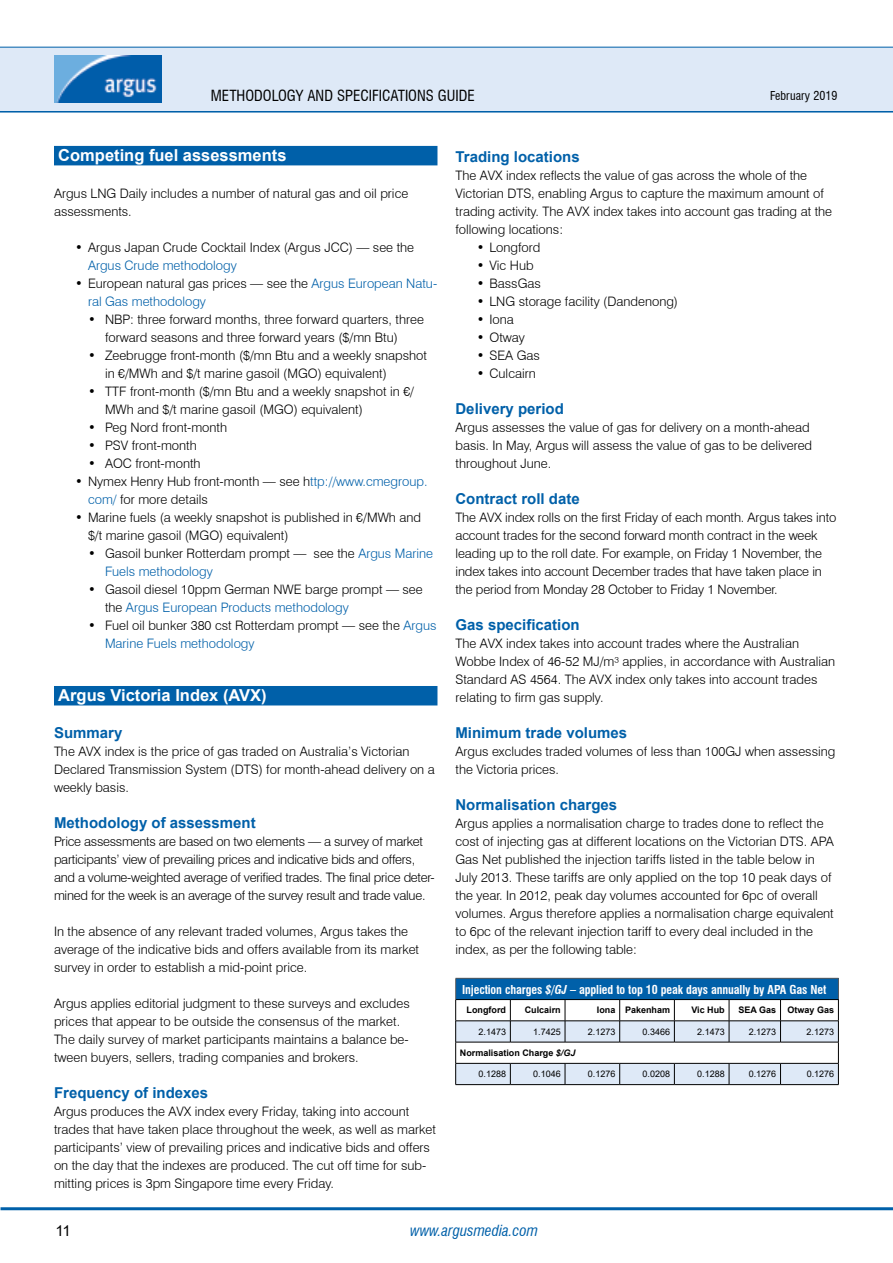
<style>
.page{position:relative;width:893px;height:1263px;background:#fff}
.page>*{position:absolute;margin:0;border:0;box-sizing:border-box;transform-origin:0 0}
.t1{font:700 16.5px "Arial";color:#fff}
.t2{font:700 15px "Arial";color:#0060a9}
.t3{font:condensed 15px "Swiss 721 BT";color:#000}
.t4{font:italic condensed 15px "Swiss 721 BT";color:#0060a9}
.t5{font:15px "Arial";color:#000}
.t6{font:300 13.05px/18px "Swiss 721 BT";color:#000}
.t7{font:300 13.05px/18px "Swiss 721 BT";letter-spacing:-.02em;color:#000}
.t8{font:300 13.05px/18px "Swiss 721 BT";color:#0060a9}
.t9{font:700 condensed 12px "Swiss 721 BT";letter-spacing:-.01em;color:#fff}
.t10{font:condensed 12px "Swiss 721 BT";color:#000}
.t11{font:9px "Arial";color:#000}
.t12{font:700 9px "Arial";color:#000}
.s1{color:#000}
.s2{color:#0060a9}
.s3{font-style:italic}
</style>
<div class="page">
<hr style="left:0;top:110px;width:893px;height:3px;background:#0060a9">
<div style="left:0;top:47px;width:893px;height:64px;background:#dee9f7"></div>
<hr style="left:0;top:47px;width:893px;height:1px;background:#0060a9">
<img style="left:54px;top:56px;width:108px;height:46px">
<hr style="left:1px;top:1207px;width:892px;height:3px;background:#0060a9">
<div style="left:54px;top:146px;width:383px;height:19px;background:#0060a9"></div>
<div style="left:54px;top:686px;width:383px;height:19px;background:#0060a9"></div>
<svg style="left:455px;top:978px;width:384px;height:106px"></svg>
<hr style="left:510px;top:978px;width:55px;height:1px;background:#58595b">
<hr style="left:565px;top:978px;width:55px;height:1px;background:#58595b">
<hr style="left:620px;top:978px;width:54px;height:1px;background:#58595b">
<hr style="left:674px;top:978px;width:55px;height:1px;background:#58595b">
<hr style="left:729px;top:978px;width:51px;height:1px;background:#58595b">
<hr style="left:780px;top:978px;width:59px;height:1px;background:#58595b">
<hr style="left:455px;top:1084px;width:55px;height:1px;background:#000">
<hr style="left:510px;top:1084px;width:55px;height:1px;background:#000">
<hr style="left:565px;top:1084px;width:55px;height:1px;background:#000">
<hr style="left:620px;top:1084px;width:54px;height:1px;background:#000">
<hr style="left:674px;top:1084px;width:55px;height:1px;background:#000">
<hr style="left:729px;top:1084px;width:51px;height:1px;background:#000">
<hr style="left:780px;top:1084px;width:59px;height:1px;background:#000">
<div style="left:462px;top:979px;width:370px;height:19px;background:#0060a9"></div>
<p class="t3" style="left:211px;top:86px;width:106px">METHODOLOGY AND</p>
<p class="t3" style="left:337px;top:86px;width:139px">SPECIFICATIONS GUIDE</p>
<p class="t10" style="left:770px;top:88px;width:69px">FEBRUARY 2019</p>
<p class="t1" style="left:58px;top:143px;width:230px">Competing fuel assessments</p>
<p class="t6" style="left:54px;top:184px;width:356px">Argus LNG Daily includes a number of natural gas and oil price assessments.</p>
<p class="t6" style="left:75px;top:238px;width:340px">• Argus Japan Crude Cocktail Index (Argus JCC) — see the</p>
<p class="t8" style="left:88px;top:256px;width:150px">Argus Crude methodology</p>
<p class="t8" style="left:88px;top:274px;width:351px;text-indent:-13px"><span class="s1">• European natural gas prices — see the</span> Argus European Natu&shy;ral Gas methodology</p>
<p class="t6" style="left:105px;top:310px;width:320px;text-indent:-17px">• NBP: three forward months, three forward quarters, three forward seasons and three forward years ($/mn Btu)</p>
<p class="t6" style="left:105px;top:346px;width:323px;text-indent:-17px">• Zeebrugge front-month ($/mn Btu and a weekly snapshot in €/MWh and $/t marine gasoil (MGO) equivalent)</p>
<p class="t6" style="left:105px;top:382px;width:311px;text-indent:-17px">• TTF front-month ($/mn Btu and a weekly snapshot in €/<br>MWh and $/t marine gasoil (MGO) equivalent)</p>
<p class="t6" style="left:88px;top:418px;width:141px">• Peg Nord front-month</p>
<p class="t6" style="left:88px;top:436px;width:110px">• PSV front-month</p>
<p class="t6" style="left:88px;top:454px;width:114px">• AOC front-month</p>
<p class="t6" style="left:88px;top:472px;width:341px;text-indent:-13px">• Nymex Henry Hub front-month — see h<span class="s2">ttp://www.cmegroup. com/</span> for more details</p>
<p class="t6" style="left:88px;top:508px;width:335px;text-indent:-13px">• Marine fuels (a weekly snapshot is published in €/MWh and $/t marine gasoil (MGO) equivalent)</p>
<p class="t6" style="left:105px;top:544px;width:330px;text-indent:-17px">• Gasoil bunker Rotterdam prompt — see the <span class="s2">Argus Marine<br>Fuels methodology</span></p>
<p class="t6" style="left:105px;top:580px;width:319px;text-indent:-17px">• Gasoil diesel 10ppm German NWE barge prompt — see the <span class="s2">Argus European Products methodology</span></p>
<p class="t6" style="left:105px;top:616px;width:333px;text-indent:-17px">• Fuel oil bunker 380 cst Rotterdam prompt — see the <span class="s2">Argus<br>Marine Fuels methodology</span></p>
<p class="t1" style="left:58px;top:684px;width:210px">Argus Victoria Index (AVX)</p>
<p class="t2" style="left:54px;top:722px;width:70px">Summary</p>
<p class="t6" style="left:54px;top:742px;width:382px">The AVX index is the price of gas traded on Australia’s Victorian<br>Declared Transmission System (DTS) for month-ahead delivery on a weekly basis.</p>
<p class="t2" style="left:54px;top:812px;width:203px">Methodology of assessment</p>
<p class="t7" style="left:54px;top:832px;width:382px">Price assessments are based on two elements — a survey of market participants’ view of prevailing prices and indicative bids and offers, and a volume-weighted average of verified trades. The final price deter&shy;mined for the week is an average of the survey result and trade value.</p>
<p class="t6" style="left:54px;top:922px;width:367px">In the absence of any relevant traded volumes, Argus takes the average of the indicative bids and offers available from its market survey in order to establish a mid-point price.</p>
<p class="t6" style="left:54px;top:994px;width:357px">Argus applies editorial judgment to these surveys and excludes prices that appear to be outside the consensus of the market.<br>The daily survey of market participants maintains a balance be&shy;tween buyers, sellers, trading companies and brokers.</p>
<p class="t2" style="left:54px;top:1082px;width:156px">Frequency of indexes</p>
<p class="t6" style="left:54px;top:1102px;width:383px">Argus produces the AVX index every Friday, taking into account trades that have taken place throughout the week, as well as market participants’ view of prevailing prices and indicative bids and offers on the day that the indexes are produced. The cut off time for sub&shy;mitting prices is 3pm Singapore time every Friday.</p>
<p class="t2" style="left:455px;top:146px;width:126px">Trading locations</p>
<p class="t6" style="left:455px;top:166px;width:378px">The AVX index reflects the value of gas across the whole of the Victorian DTS, enabling Argus to capture the maximum amount of trading activity. The AVX index takes into account gas trading at the following locations:</p>
<p class="t6" style="left:477px;top:238px;width:65px">• Longford</p>
<p class="t6" style="left:477px;top:256px;width:58px">• Vic Hub</p>
<p class="t6" style="left:477px;top:274px;width:66px">• BassGas</p>
<p class="t6" style="left:477px;top:292px;width:203px">• LNG storage facility (Dandenong)</p>
<p class="t6" style="left:477px;top:310px;width:39px">• Iona</p>
<p class="t6" style="left:477px;top:328px;width:50px">• Otway</p>
<p class="t6" style="left:477px;top:346px;width:65px">• SEA Gas</p>
<p class="t6" style="left:477px;top:364px;width:61px">• Culcairn</p>
<p class="t2" style="left:455px;top:398px;width:110px">Delivery period</p>
<p class="t6" style="left:455px;top:418px;width:358px">Argus assesses the value of gas for delivery on a month-ahead basis. In May, Argus will assess the value of gas to be delivered throughout June.</p>
<p class="t2" style="left:455px;top:488px;width:126px">Contract roll date</p>
<p class="t6" style="left:455px;top:508px;width:382px">The AVX index rolls on the first Friday of each month. Argus takes into account trades for the second forward month contract in the week leading up to the roll date. For example, on Friday 1 November, the index takes into account December trades that have taken place in the period from Monday 28 October to Friday 1 November.</p>
<p class="t2" style="left:455px;top:614px;width:126px">Gas specification</p>
<p class="t6" style="left:455px;top:634px;width:381px">The AVX index takes into account trades where the Australian Wobbe Index of 46-52 MJ/m³ applies, in accordance with Australian Standard AS 4564. The AVX index only takes into account trades relating to firm gas supply.</p>
<p class="t2" style="left:455px;top:722px;width:173px">Minimum trade volumes</p>
<p class="t6" style="left:455px;top:742px;width:381px">Argus excludes traded volumes of less than 100GJ when assessing the Victoria prices.</p>
<p class="t2" style="left:455px;top:794px;width:163px">Normalisation charges</p>
<p class="t6" style="left:455px;top:814px;width:380px">Argus applies a normalisation charge to trades done to reflect the cost of injecting gas at different locations on the Victorian DTS. APA Gas Net published the injection tariffs listed in the table below in July 2013. These tariffs are only applied on the top 10 peak days of the year. In 2012, peak day volumes accounted for 6pc of overall volumes. Argus therefore applies a normalisation charge equivalent to 6pc of the relevant injection tariff to every deal included in the index, as per the following table:</p>
<p class="t9" style="left:462px;top:982px;width:366px">Injection charges <span class="s3">$/GJ</span> – applied to top 10 peak days annually by APA Gas Net</p>
<p class="t12" style="left:467px;top:1004px;width:41px">Longford</p>
<p class="t12" style="left:525px;top:1004px;width:38px">Culcairn</p>
<p class="t12" style="left:597px;top:1004px;width:75px">Iona Pakenham</p>
<p class="t12" style="left:691px;top:1004px;width:35px">Vic Hub</p>
<p class="t12" style="left:739px;top:1004px;width:39px">SEA Gas</p>
<p class="t12" style="left:788px;top:1004px;width:48px">Otway Gas</p>
<p class="t11" style="left:479px;top:1025px;width:29px">2.1473</p>
<p class="t11" style="left:533px;top:1025px;width:29px">1.7425</p>
<p class="t11" style="left:588px;top:1025px;width:29px">2.1273</p>
<p class="t11" style="left:643px;top:1025px;width:29px">0.3466</p>
<p class="t11" style="left:697px;top:1025px;width:29px">2.1473</p>
<p class="t11" style="left:749px;top:1025px;width:29px">2.1273</p>
<p class="t11" style="left:807px;top:1025px;width:29px">2.1273</p>
<p class="t12" style="left:460px;top:1046px;width:117px">Normalisation Charge <span class="s3">$/GJ</span></p>
<p class="t11" style="left:479px;top:1068px;width:29px">0.1288</p>
<p class="t11" style="left:533px;top:1068px;width:29px">0.1046</p>
<p class="t11" style="left:588px;top:1068px;width:29px">0.1276</p>
<p class="t11" style="left:643px;top:1068px;width:29px">0.0208</p>
<p class="t11" style="left:697px;top:1068px;width:29px">0.1288</p>
<p class="t11" style="left:749px;top:1068px;width:29px">0.1276</p>
<p class="t11" style="left:807px;top:1068px;width:29px">0.1276</p>
<p class="t5" style="left:55px;top:1220px;width:17px">11</p>
<p class="t4" style="left:410px;top:1221px;width:129px">www.argusmedia.com</p>
</div>
